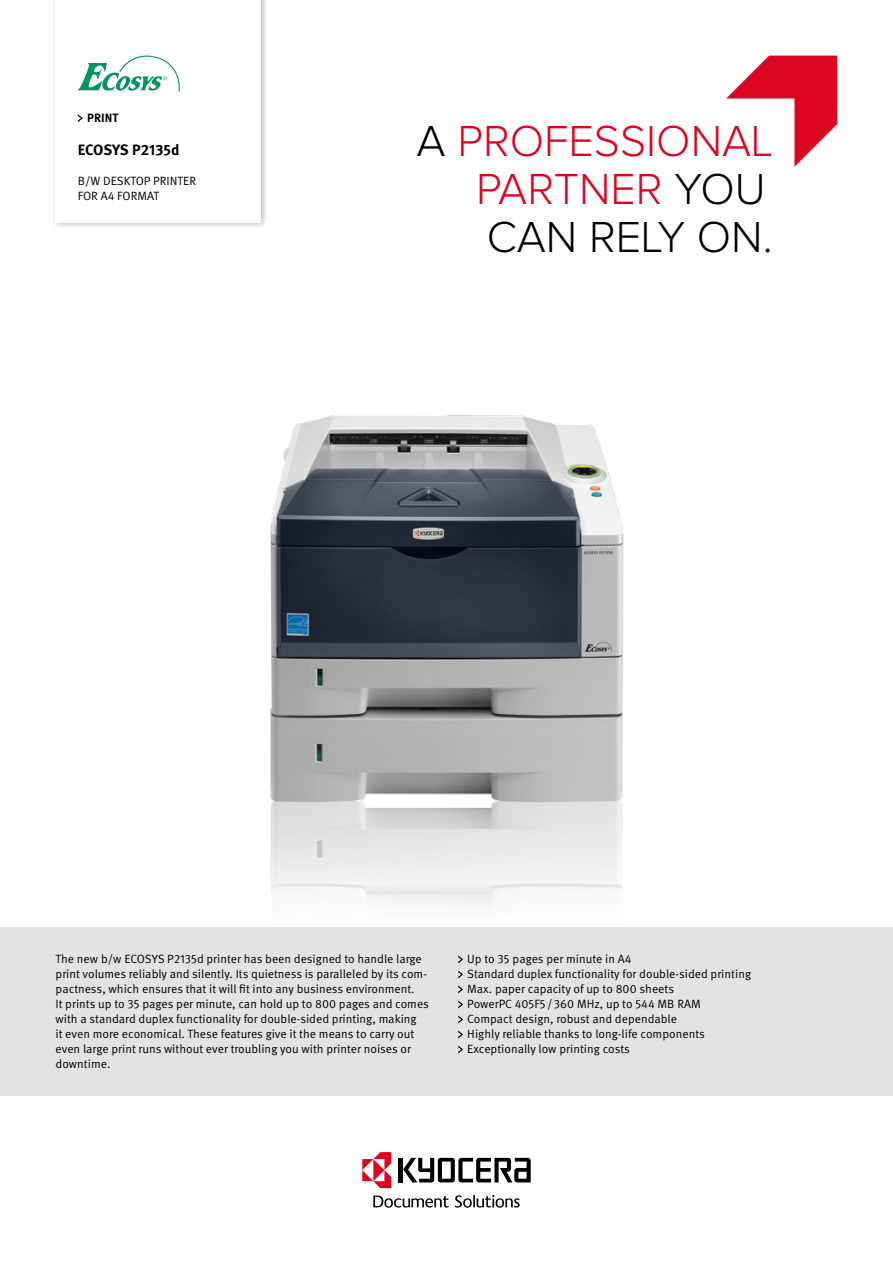
<style>
.page{position:relative;width:893px;height:1263px;background:#fff}
.page>*{position:absolute;margin:0;border:0;box-sizing:border-box;transform-origin:0 0}
.t1{font:300 45px/48px "Proxima Nova";color:#dc0621}
.t2{font:700 15px "Meta Pro";letter-spacing:-.01em;color:#000}
.t3{font:12px/15px "Meta Pro Norm";color:#000}
.t4{font:700 12px "Meta Pro";color:#000}
.s1{color:#000}
</style>
<div class="page">
<img style="left:270px;top:415px;width:354px;height:490px">
<svg style="left:726px;top:56px;width:111px;height:111px"></svg>
<hr style="left:399px;top:1158px;width:4px;height:24px;background:#000">
<svg style="left:403px;top:1158px;width:128px;height:24px"></svg>
<svg style="left:455px;top:1195px;width:65px;height:13px"></svg>
<svg style="left:373px;top:1195px;width:75px;height:13px"></svg>
<svg style="left:362px;top:1152px;width:29px;height:36px"></svg>
<div style="left:51px;top:0;width:217px;height:229px;background:#000;opacity:.3"></div>
<div style="left:56px;top:0;width:205px;height:222px;background:#fff"></div>
<div style="left:0;top:927px;width:893px;height:169px;background:#e3e3e3"></div>
<svg style="left:78px;top:56px;width:102px;height:36px"></svg>
<svg style="left:78px;top:114px;width:4px;height:8px"></svg>
<svg style="left:458px;top:955px;width:5px;height:8px"></svg>
<svg style="left:458px;top:970px;width:5px;height:8px"></svg>
<svg style="left:458px;top:985px;width:5px;height:8px"></svg>
<svg style="left:458px;top:1000px;width:5px;height:8px"></svg>
<svg style="left:458px;top:1015px;width:5px;height:8px"></svg>
<svg style="left:458px;top:1030px;width:5px;height:8px"></svg>
<svg style="left:458px;top:1045px;width:5px;height:8px"></svg>
<p class="t4" style="left:87px;top:109px;width:33px">PRINT</p>
<p class="t2" style="left:78px;top:138px;width:103px">ECOSYS P2135d</p>
<p class="t3" style="left:78px;top:173px;width:120px">B/W DESKTOP PRINTER<br>FOR A4 FORMAT</p>
<h1 class="t1" style="left:476px;top:119px;width:298px;text-indent:-60px"><span class="s1">A</span> PROFESSIONAL<br>PARTNER <span class="s1">YOU<br>CAN RELY ON.</span></h1>
<p class="t3" style="left:56px;top:951px;width:375px">The new b/w ECOSYS P2135d printer has been designed to handle large print volumes reliably and silently. Its quietness is paralleled by its com&shy;pactness, which ensures that it will fit into any business environment.<br>It prints up to 35 pages per minute, can hold up to 800 pages and comes with a standard duplex functionality for double-sided printing, making<br>it even more economical. These features give it the means to carry out even large print runs without ever troubling you with printer noises or downtime.</p>
<p class="t3" style="left:467px;top:951px;width:286px">Up to 35 pages per minute in A4<br>Standard duplex functionality for double-sided printing Max. paper capacity of up to 800 sheets<br>PowerPC 405F5 /360 MHz, up to 544 MB RAM<br>Compact design, robust and dependable<br>Highly reliable thanks to long-life components Exceptionally low printing costs</p>
</div>
